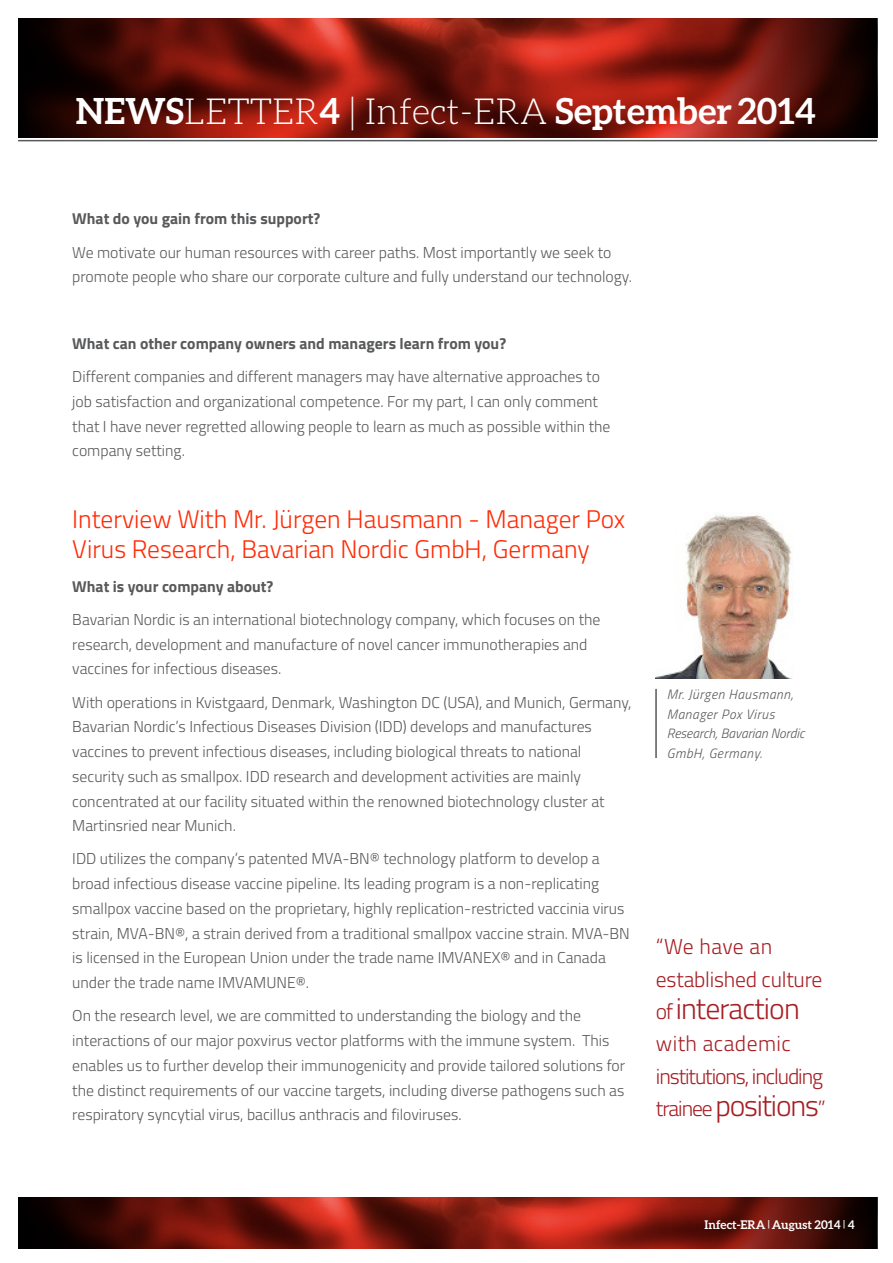
<style>
.page{position:relative;width:893px;height:1263px;background:#fff}
.page>*{position:absolute;margin:0;border:0;box-sizing:border-box;transform-origin:0 0}
.t1{font:700 36px "Aleo";color:#fff}
.t2{font:300 29.7px "Titillium";letter-spacing:-.03em;color:#a71f24}
.t3{font:300 25.5px/30px "Titillium";color:#ff2b06}
.t4{font:300 21.6px/32.4px "Titillium";letter-spacing:-.01em;color:#a71f24}
.t5{font:300 21.6px "Titillium";letter-spacing:-.05em;color:#a71f24}
.t6{font:300 21.6px "Titillium";letter-spacing:.02em;color:#a71f24}
.t7{font:300 15.75px/24.8px "Titillium";color:#58595b}
.t8{font:700 15.75px "Titillium";color:#58595b}
.t9{font:italic 300 13.5px/19.5px "Titillium";letter-spacing:.04em;color:#58595b}
.t10{font:700 12px "Aleo";color:#fff}
.t11{font:700 9px "Aleo";color:#fff}
.s1{font-weight:300}
.s2{font-size:9px}
</style>
<div class="page">
<hr style="left:18px;top:140px;width:859px;height:1px;background:#58595b">
<svg style="left:18px;top:18px;width:859px;height:119px;background:#6e150d"></svg>
<svg style="left:18px;top:1197px;width:859px;height:51px;background:#6f160e"></svg>
<img style="left:655px;top:514px;width:137px;height:164px">
<hr style="left:655px;top:689px;width:2px;height:69px;background:#58595b">
<h1 class="t1" style="left:76px;top:90px;width:742px">NEWS<span class="s1">LETTER</span>4 <span class="s1">| Infect-ERA</span> September 2014</h1>
<p class="t8" style="left:72px;top:207px;width:250px">What do you gain from this support?</p>
<p class="t7" style="left:72px;top:239px;width:561px">We motivate our human resources with career paths. Most importantly we seek to promote people who share our corporate culture and fully understand our technology.</p>
<p class="t8" style="left:72px;top:331px;width:435px">What can other company owners and managers learn from you?</p>
<p class="t7" style="left:72px;top:364px;width:540px">Different companies and different managers may have alternative approaches to job satisfaction and organizational competence. For my part I, can only comment that I have never regretted allowing people to learn as much as possible within the company setting.</p>
<h3 class="t3" style="left:72px;top:503px;width:555px">Interview With Mr. Jürgen Hausmann - Manager Pox<br>Virus Research, Bavarian Nordic GmbH, Germany</h3>
<p class="t8" style="left:72px;top:574px;width:203px">What is your company about?</p>
<p class="t7" style="left:72px;top:606px;width:530px">Bavarian Nordic is an international biotechnology company, which focuses on the research, development and manufacture of novel cancer immunotherapies and vaccines for infectious diseases.</p>
<p class="t7" style="left:72px;top:689px;width:561px">With operations in Kvistgaard, Denmark, Washington DC (USA ,) and Munich, Germany, Bavarian Nordic s’ Infectious Diseases Division (IDD) develops and manufactures vaccines to prevent infectious diseases, including biological threats to national security such as smallpox. IDD research and development activities are mainly concentrated at our facility situated within the renowned biotechnology cluster at Martinsried near Munich.</p>
<p class="t7" style="left:72px;top:846px;width:559px">IDD utilizes the company s’ patented MVA-BN® technology platform to develop a broad infectious disease vaccine pipeline. Its leading program is a non-replicating smallpox vaccine based on the proprietary, highly replication-restricted vaccinia virus strain, MVA-BN® a, strain derived from a traditional smallpox vaccine strain. MVA-BN is licensed in the European Union under the trade name IMVANEX® and in Canada under the trade name IMVAMUNER.</p>
<p class="t7" style="left:72px;top:1003px;width:554px">On the research level, we are committed to understanding the biology and the interactions of our major poxvirus vector platforms with the immune system. This enables us to further develop their immunogenicity and provide tailored solutions for the distinct requirements of our vaccine targets, including diverse pathogens such as respiratory syncytial virus, bacillus anthracis and filoviruses.</p>
<p class="t9" style="left:667px;top:684px;width:139px">Mr. Jürgen Hausmann,<br>Manager Pox Virus<br>Research, Bavarian Nordic<br>GmbH, Germany.</p>
<h3 class="t4" style="left:656px;top:929px;width:168px">“We have an established culture</h3>
<h2 class="t2" style="left:676px;top:987px;width:126px">interaction</h2>
<h3 class="t4" style="left:656px;top:994px;width:19px">of</h3>
<h3 class="t6" style="left:656px;top:1028px;width:136px">with academic</h3>
<h3 class="t5" style="left:656px;top:1060px;width:169px">institutions, including</h3>
<h3 class="t4" style="left:818px;top:1091px;width:9px">“</h3>
<h2 class="t2" style="left:715px;top:1084px;width:105px">positions</h2>
<h3 class="t5" style="left:656px;top:1093px;width:58px">trainee</h3>
<p class="t10" style="left:705px;top:1217px;width:62px">Infect-ERA</p>
<p class="t10" style="left:772px;top:1217px;width:85px">August 2014 4<span class="s2">|</span></p>
<p class="t11" style="left:768px;top:1219px;width:3px">|</p>
</div>
